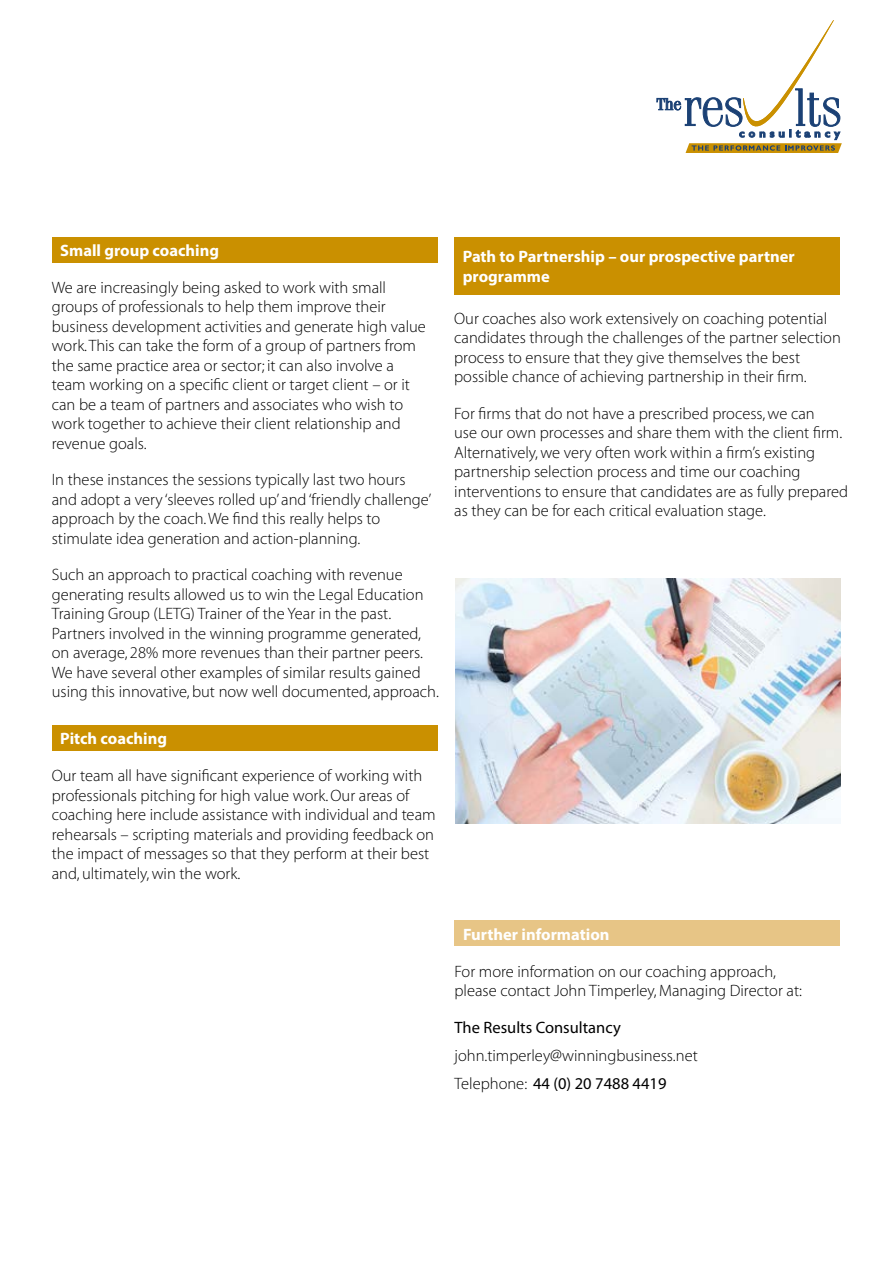
<style>
.page{position:relative;width:893px;height:1263px;background:#fff}
.page>*{position:absolute;margin:0;border:0;box-sizing:border-box;transform-origin:0 0}
.t1{font:16.5px/19.5px "Myriad Light Norm";color:#000}
.t2{font:700 16.5px/19.5px "Myriad Pro";color:#fff}
.t3{font:16.5px "Myriad";color:#000}
.s1{font-family:"Myriad Light Norm"}
</style>
<div class="page">
<svg style="left:657px;top:20px;width:185px;height:133px"></svg>
<img style="left:455px;top:578px;width:385px;height:246px">
<div style="left:52px;top:237px;width:385px;height:25px;background:#ca9000"></div>
<div style="left:454px;top:237px;width:386px;height:57px;background:#ca9000"></div>
<div style="left:52px;top:725px;width:385px;height:25px;background:#ca9000"></div>
<div style="left:454px;top:921px;width:386px;height:25px;background:#e7c586"></div>
<p class="t2" style="left:60px;top:240px;width:160px">Small group coaching</p>
<p class="t2" style="left:463px;top:246px;width:333px">Path to Partnership – our prospective partner programme</p>
<p class="t1" style="left:52px;top:278px;width:376px">We are increasingly being asked to work with small groups of professionals to help them improve their business development activities and generate high value work. This can take the form of a group of partners from the same practice area or sector; it can also involve a team working on a specific client or target client – or it can be a team of partners and associates who wish to work together to achieve their client relationship and revenue goals.</p>
<p class="t1" style="left:52px;top:471px;width:381px">In these instances the sessions typically last two hours and adopt a very ‘sleeves rolled up’ and ‘friendly challenge’ approach by the coach. We find this really helps to stimulate idea generation and action-planning.</p>
<p class="t1" style="left:52px;top:566px;width:389px">Such an approach to practical coaching with revenue generating results allowed us to win the Legal Education Training Group (LETG) Trainer of the Year in the past.<br>Partners involved in the winning programme generated, on average, 28% more revenues than their partner peers.<br>We have several other examples of similar results gained using this innovative, but now well documented, approach.</p>
<p class="t1" style="left:454px;top:309px;width:388px">Our coaches also work extensively on coaching potential candidates through the challenges of the partner selection process to ensure that they give themselves the best possible chance of achieving partnership in their firm.</p>
<p class="t1" style="left:454px;top:404px;width:395px">For firms that do not have a prescribed process, we can<br>use our own processes and share them with the client firm.<br>Alternatively, we very often work within a firm’s existing partnership selection process and time our coaching interventions to ensure that candidates are as fully prepared as they can be for each critical evaluation stage.</p>
<p class="t2" style="left:60px;top:728px;width:108px">Pitch coaching</p>
<p class="t1" style="left:52px;top:766px;width:385px">Our team all have significant experience of working with professionals pitching for high value work. Our areas of coaching here include assistance with individual and team rehearsals – scripting materials and providing feedback on the impact of messages so that they perform at their best and, ultimately, win the work.</p>
<p class="t2" style="left:463px;top:924px;width:148px">Further information</p>
<p class="t1" style="left:454px;top:962px;width:349px">For more information on our coaching approach, please contact John Timperley, Managing Director at:</p>
<p class="t3" style="left:454px;top:1019px;width:168px">The Results Consultancy</p>
<p class="t1" style="left:454px;top:1046px;width:245px">john.timperley@winningbusiness.net</p>
<p class="t3" style="left:454px;top:1075px;width:213px"><span class="s1">Telephone:</span> 44 (0) 20 7488 4419</p>
</div>
